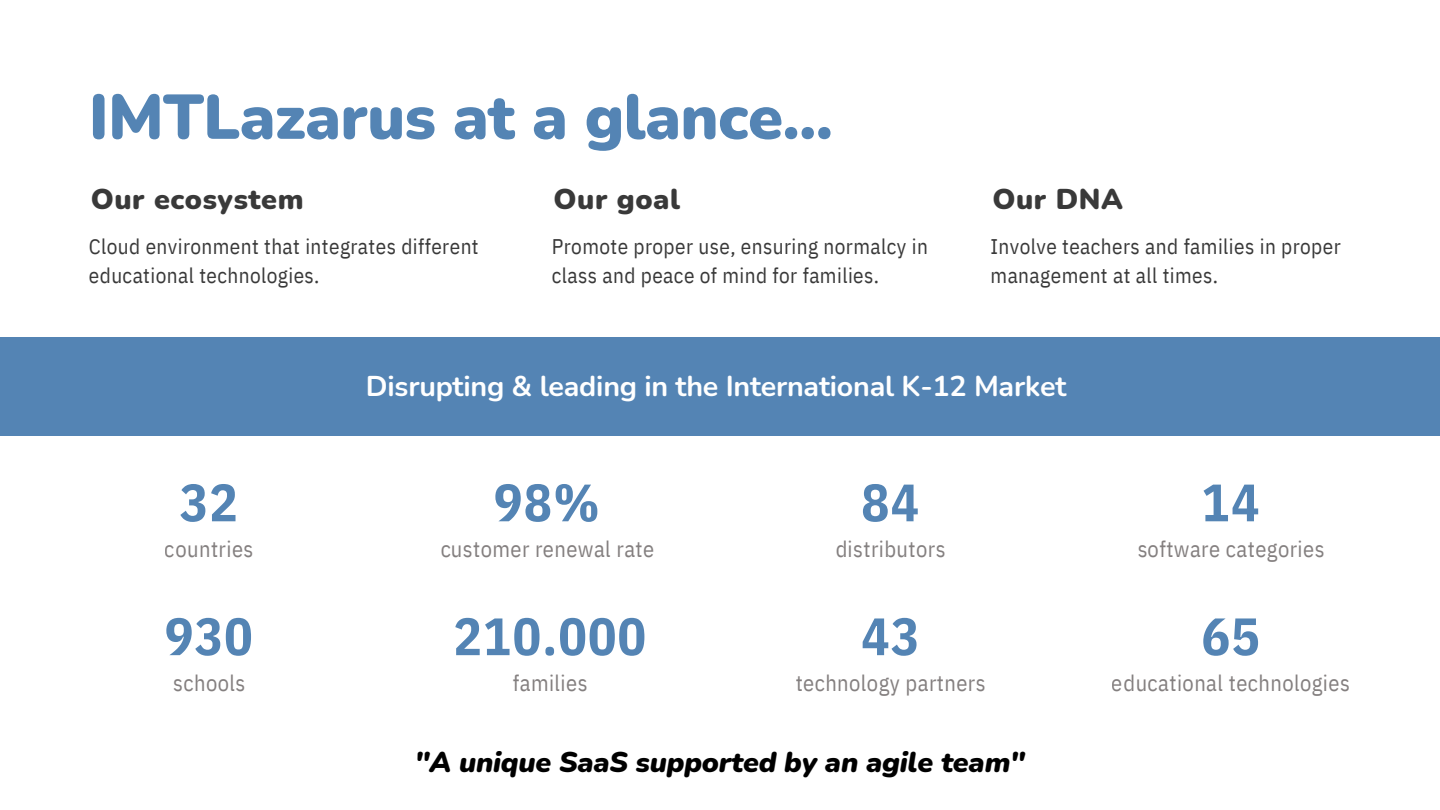
<style>
.page{position:relative;width:1440px;height:810px;background:#fff}
.page>*{position:absolute;margin:0;border:0;box-sizing:border-box;transform-origin:0 0}
.t1{font:900 63px "Nunito";letter-spacing:-.01em;color:#4177ac}
.t2{font:700 52.5px "IBM Plex Sans Cond";letter-spacing:.025em;color:#4177ac}
.t3{font:700 28.65px "Nunito";letter-spacing:-.01em;color:#fff}
.t4{font:italic 900 28.65px "Nunito";letter-spacing:-.01em;color:#000}
.t5{font:900 28.65px "Nunito";letter-spacing:.02em;color:#393939}
.t6{font:22.35px "IBM Plex Sans Cond";letter-spacing:.02em;color:#767171}
.t7{font:21.15px/29.2px "IBM Plex Sans Cond";letter-spacing:.02em;color:#393939}
</style>
<div class="page">
<div style="left:0;top:337px;width:1440px;height:99px;background:#5484b4"></div>
<h1 class="t1" style="left:89px;top:75px;width:746px">IMTLazarus at a glance...</h1>
<p class="t5" style="left:91px;top:180px;width:214px">Our ecosystem</p>
<p class="t5" style="left:554px;top:180px;width:128px">Our goal</p>
<p class="t5" style="left:992px;top:180px;width:132px">Our DNA</p>
<p class="t7" style="left:89px;top:231px;width:391px">Cloud environment that integrates different educational technologies.</p>
<p class="t7" style="left:552px;top:231px;width:378px">Promote proper use, ensuring normalcy in class and peace of mind for families.</p>
<p class="t7" style="left:991px;top:231px;width:352px">Involve teachers and families in proper management at all times.</p>
<h2 class="t2" style="left:180px;top:467px;width:59px">32</h2>
<p class="t6" style="left:165px;top:534px;width:90px">countries</p>
<h2 class="t2" style="left:165px;top:601px;width:89px">930</h2>
<p class="t6" style="left:173px;top:668px;width:74px">schools</p>
<p class="t3" style="left:366px;top:367px;width:702px">Disrupting &amp; leading in the International K-12 Market</p>
<h2 class="t2" style="left:494px;top:467px;width:107px">98%</h2>
<p class="t6" style="left:440px;top:534px;width:216px">customer renewal rate</p>
<h2 class="t2" style="left:454px;top:601px;width:194px">210.000</h2>
<p class="t6" style="left:513px;top:668px;width:76px">families</p>
<h2 class="t2" style="left:861px;top:467px;width:59px">84</h2>
<p class="t6" style="left:835px;top:534px;width:112px">distributors</p>
<h2 class="t2" style="left:861px;top:601px;width:59px">43</h2>
<p class="t6" style="left:796px;top:668px;width:192px">technology partners</p>
<p class="t4" style="left:415px;top:743px;width:612px">"A unique SaaS supported by an agile team"</p>
<h2 class="t2" style="left:1202px;top:467px;width:59px">14</h2>
<p class="t6" style="left:1137px;top:534px;width:189px">software categories</p>
<h2 class="t2" style="left:1202px;top:601px;width:59px">65</h2>
<p class="t6" style="left:1112px;top:668px;width:239px">educational technologies</p>
</div>
